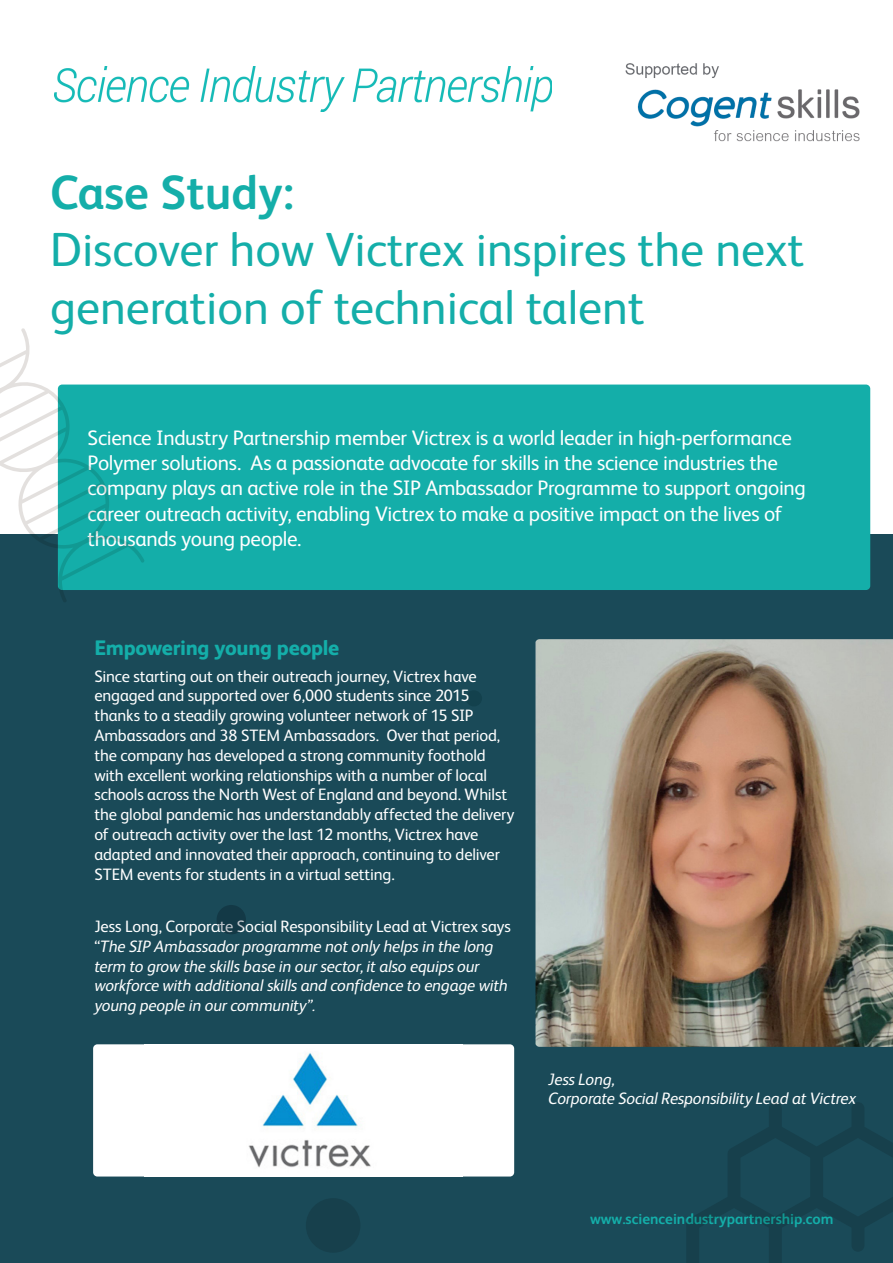
<style>
.page{position:relative;width:893px;height:1263px;background:#fff}
.page>*{position:absolute;margin:0;border:0;box-sizing:border-box;transform-origin:0 0}
.t1{font:48px/57.6px "FS Albert";color:#14aea9}
.Body_Copy{font:21px/25.2px "FS Albert";letter-spacing:-.015em;color:#fff}
.Body_Copy-2{font:800 21px "FS Albert";letter-spacing:-.015em;color:#14aea9}
.Body_Copy-3{font:16.5px/19.8px "FS Albert";letter-spacing:-.01em;color:#fff}
.Body_Copy-4{font:italic 16.5px/19.8px "FS Albert";letter-spacing:-.015em;color:#fff}
.t2{font:700 15px "FS Albert";color:#14aea9}
.s1{font-weight:700}
.s2{font-style:normal}
</style>
<div class="page">
<div style="left:0;top:534px;width:893px;height:729px;background:#1a4a58"></div>
<div style="left:466px;top:690px;width:16px;height:16px;background:#13414d;border-radius:50%"></div>
<img style="left:55px;top:66px;width:497px;height:45px">
<img style="left:535px;top:639px;width:358px;height:408px">
<div style="left:58px;top:385px;width:812px;height:205px;background:#14aea9;border-radius:4px"></div>
<div style="left:93px;top:1044px;width:421px;height:132px;background:#fff;border-radius:4px"></div>
<img style="left:248px;top:1052px;width:123px;height:116px">
<img style="left:625px;top:63px;width:235px;height:79px">
<svg style="left:0;top:328px;width:145px;height:274px"></svg>
<div style="left:217px;top:905px;width:29px;height:29px;background:#133946;border-radius:50%"></div>
<div style="left:306px;top:1198px;width:54px;height:55px;background:#17404c;border-radius:50%"></div>
<svg style="left:687px;top:1102px;width:206px;height:161px"></svg>
<p class="t1" style="left:50px;top:163px;width:756px"><span class="s1">Case Study:<br></span>Discover how Victrex inspires the next generation of technical talent</p>
<p class="Body_Copy" style="left:88px;top:425px;width:720px">Science Industry Partnership member Victrex is a world leader in high-performance Polymer solutions. As a passionate advocate for skills in the science industries the company plays an active role in the SIP Ambassador Programme to support ongoing career outreach activity, enabling Victrex to make a positive impact on the lives of thousands young people.</p>
<p class="Body_Copy-2" style="left:94px;top:636px;width:246px">Empowering young people</p>
<p class="Body_Copy-3" style="left:94px;top:666px;width:422px">Since starting out on their outreach journey, Victrex have engaged and supported over 6,000 students since 2015 thanks to a steadily growing volunteer network of 15 SIP Ambassadors and 38 STEM Ambassadors. Over that period, the company has developed a strong community foothold with excellent working relationships with a number of local schools across the North West of England and beyond. Whilst the global pandemic has understandably affected the delivery of outreach activity over the last 12 months, Victrex have adapted and innovated their approach, continuing to deliver STEM events for students in a virtual setting.</p>
<p class="Body_Copy-4" style="left:94px;top:916px;width:418px"><span class="s2">Jess Long, Corporate Social Responsibility Lead at Victrex says “</span>The SIP Ambassador programme not only helps in the long term to grow the skills base in our sector, it also equips our workforce with additional skills and confidence to engage with young people in our community”.</p>
<p class="Body_Copy-4" style="left:549px;top:1069px;width:309px">Jess Long,<br>Corporate Social Responsibility Lead at Victrex</p>
<p class="t2" style="left:590px;top:1210px;width:245px">www.scienceindustrypartnership.com</p>
</div>
